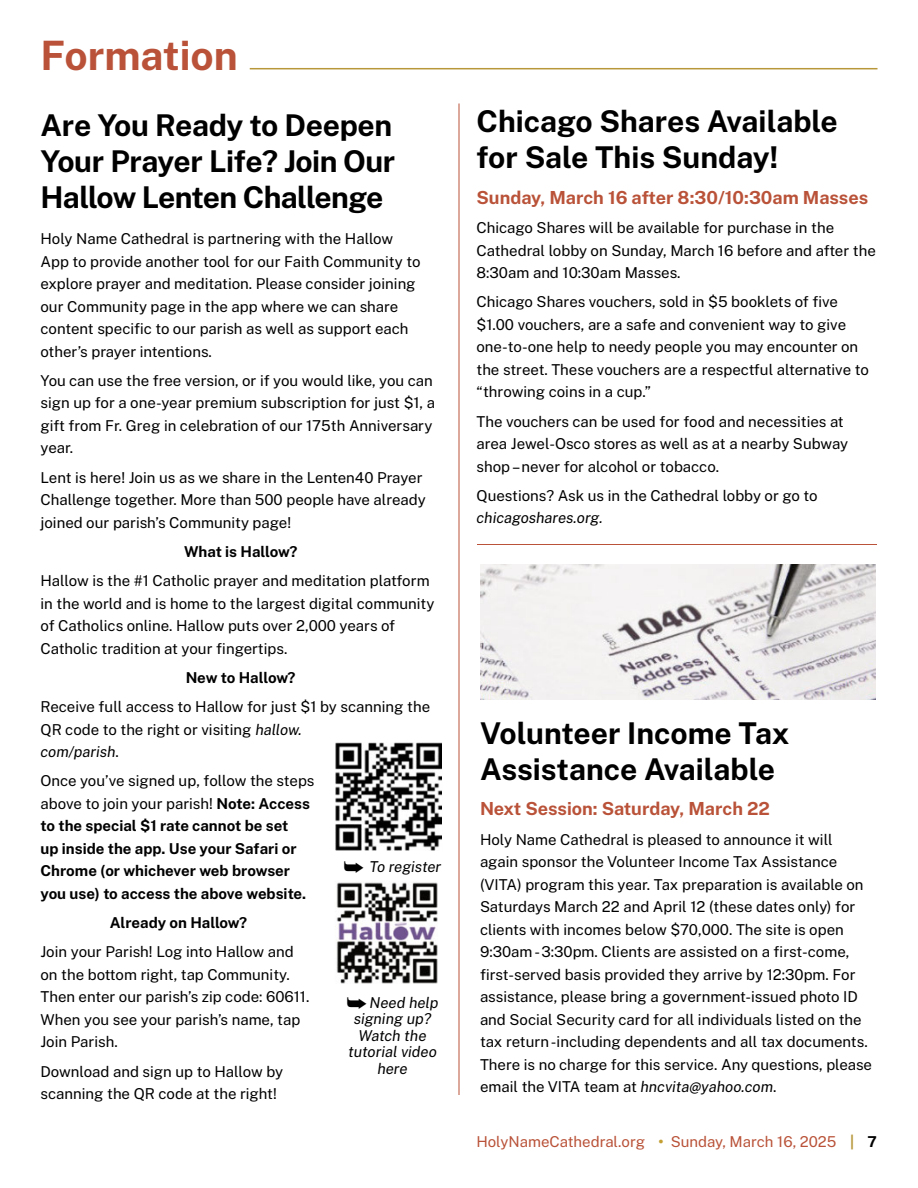
<style>
.page{position:relative;width:918px;height:1188px;background:#fff}
.page>*{position:absolute;margin:0;border:0;box-sizing:border-box;transform-origin:0 0}
.t1{font:100 40.5px "Jqlsyv Public Sans";color:#b95238}
.headline{font:100 30px/36px "Jqlsyv Public Sans";letter-spacing:-.01em;color:#000}
.deck{font:100 18px "Jqlsyv Public Sans";color:#b95238}
.body_text{font:100 15px/22.5px "Swggjq Public Sans";color:#000}
.body_text-2{font:100 15px/22.5px "Nrdpyd Public Sans";color:#000}
.body_text-3{font:100 15px/22.5px "Jqlsyv Public Sans";color:#000}
.body_text-4{font:italic 100 15px/16.5px "Public Sans";color:#000;text-align:center}
.t2{font:100 15px "Swggjq Public Sans";color:#b95238}
.s1{font-family:"Nrdpyd Public Sans"}
.s2{font-family:"Swggjq Public Sans"}
.s3{font-family:"Public Sans";font-style:italic}
.s4{font-family:"Jqlsyv Public Sans";color:#c39f33}
.s5{font-family:"Jqlsyv Public Sans";color:#b7973a}
.s6{font-family:"Jqlsyv Public Sans";color:#000}
</style>
<div class="page">
<hr style="left:250px;top:68px;width:628px;height:1px;background:#b7973a">
<img style="left:480px;top:565px;width:395px;height:135px">
<hr style="left:477px;top:544px;width:400px;height:1px;background:#b95238">
<hr style="left:459px;top:104px;width:1px;height:991px;background:#b95238">
<img style="left:335px;top:743px;width:107px;height:107px">
<img style="left:335px;top:882px;width:103px;height:102px">
<p class="t1" style="left:40px;top:28px;width:199px">Formation</p>
<p class="headline" style="left:40px;top:106px;width:356px;text-align:justify">Are You Ready to Deepen Your Prayer Life? Join Our Hallow Lenten Challenge</p>
<p class="body_text" style="left:40px;top:227px;width:382px">Holy Name Cathedral is partnering with the Hallow App to provide another tool for our Faith Community to <span class="s1">explore prayer and meditation. Please consider joining </span>our Community page in the app where we can share <span class="s1">content specific to our parish as well as support each </span>other’s prayer intentions.</p>
<p class="body_text" style="left:40px;top:369px;width:396px">You can use the free version, or if you would like, you can <span class="s1">sign up for a one-year premium subscription for just $1, a </span>gift from Fr. Greg in celebration of our 175th Anniversary year.</p>
<p class="body_text" style="left:40px;top:466px;width:387px"><span class="s1">Lent is here! Join us as we share in the Lenten40 Prayer<br></span>Challenge together. More than 500 people have already joined our parish’s Community page!</p>
<p class="body_text-3" style="left:184px;top:540px;width:115px">What is Hallow?</p>
<p class="body_text" style="left:40px;top:569px;width:395px">Hallow is the #1 Catholic prayer and meditation platform in the world and is home to the largest digital community of Catholics online. Hallow puts over 2,000 years of <span class="s1">Catholic tradition at your fingertips.</span></p>
<p class="body_text-3" style="left:186px;top:666px;width:111px">New to Hallow?</p>
<p class="body_text-2" style="left:40px;top:695px;width:391px">Receive full access to Hallow for just $1 by scanning the<br><span class="s2">QR code to the right or visiting</span> <span class="s3">hallow.<br>com/parish</span><span class="s2">.</span></p>
<p class="body_text-3" style="left:40px;top:769px;width:276px"><span class="s2">Once you’ve signed up, follow the steps above to join your parish!</span> Note: Access to the special $1 rate cannot be set<br>up inside the app. Use your Safari or Chrome (or whichever web browser you use) to access the above website.</p>
<p class="body_text-3" style="left:110px;top:911px;width:139px">Already on Hallow?</p>
<p class="body_text-2" style="left:40px;top:940px;width:270px">Join your Parish! Log into Hallow and <span class="s2">on the bottom right, tap Community.<br></span>Then enter our parish’s zip code: 60611.<br><span class="s2">When you see your parish’s name, tap<br></span>Join Parish.</p>
<p class="body_text" style="left:40px;top:1060px;width:244px">Download and sign up to Hallow by scanning the QR code at the right!</p>
<p class="body_text-4" style="left:344px;top:858px;width:99px">➥ To register</p>
<p class="body_text-4" style="left:346px;top:994px;width:94px">➥Need help signing up?<br>Watch the tutorial video here</p>
<p class="headline" style="left:477px;top:102px;width:363px">Chicago Shares Available for Sale This Sunday!</p>
<p class="deck" style="left:477px;top:186px;width:393px">Sunday, March 16 after 8:30/10:30am Masses</p>
<p class="body_text" style="left:477px;top:216px;width:401px">Chicago Shares will be available for purchase in the<br>Cathedral lobby on Sunday, March 16 before and after the<br>8:30am and 10:30am Masses.</p>
<p class="body_text-2" style="left:477px;top:290px;width:394px">Chicago Shares vouchers, sold in $5 booklets of five $1.00 vouchers, are a safe and convenient way to give <span class="s2">one-to-one help to needy people you may encounter on </span>the street. These vouchers are a respectful alternative to “throwing coins in a cup.”</p>
<p class="body_text" style="left:477px;top:410px;width:373px"><span class="s1">The vouchers can be used for food and necessities at </span>area Jewel-Osco stores as well as at a nearby Subway shop – never for alcohol or tobacco.</p>
<p class="body_text" style="left:477px;top:484px;width:343px">Questions? Ask us in the Cathedral lobby or go to <span class="s3">chicagoshares.org.</span></p>
<p class="headline" style="left:480px;top:715px;width:311px">Volunteer Income Tax<br>Assistance Available</p>
<p class="deck" style="left:480px;top:797px;width:291px">Next Session: Saturday, March 22</p>
<p class="body_text-2" style="left:480px;top:828px;width:394px"><span class="s2">Holy Name Cathedral is pleased to announce it will </span>again sponsor the Volunteer Income Tax Assistance (VITA) program this year. Tax preparation is available on <span class="s2">Saturdays March 22 and April 12 (these dates only) for </span>clients with incomes below $70,000. The site is open 9:30am - 3:30pm. Clients are assisted on a first-come, first-served basis provided they arrive by 12:30pm. For <span class="s2">assistance, please bring a government-issued photo ID and Social Security card for all individuals listed on the tax return -including dependents and all tax documents.<br></span>There is no charge for this service. Any questions, please email the VITA team at <span class="s3">hncvita@yahoo.com</span><span class="s2">.</span></p>
<p class="t2" style="left:476px;top:1131px;width:402px">HolyNameCathedral.org <span class="s4">•</span> Sunday, March 16, 2025 <span class="s5">|</span> <span class="s6">7</span></p>
</div>
